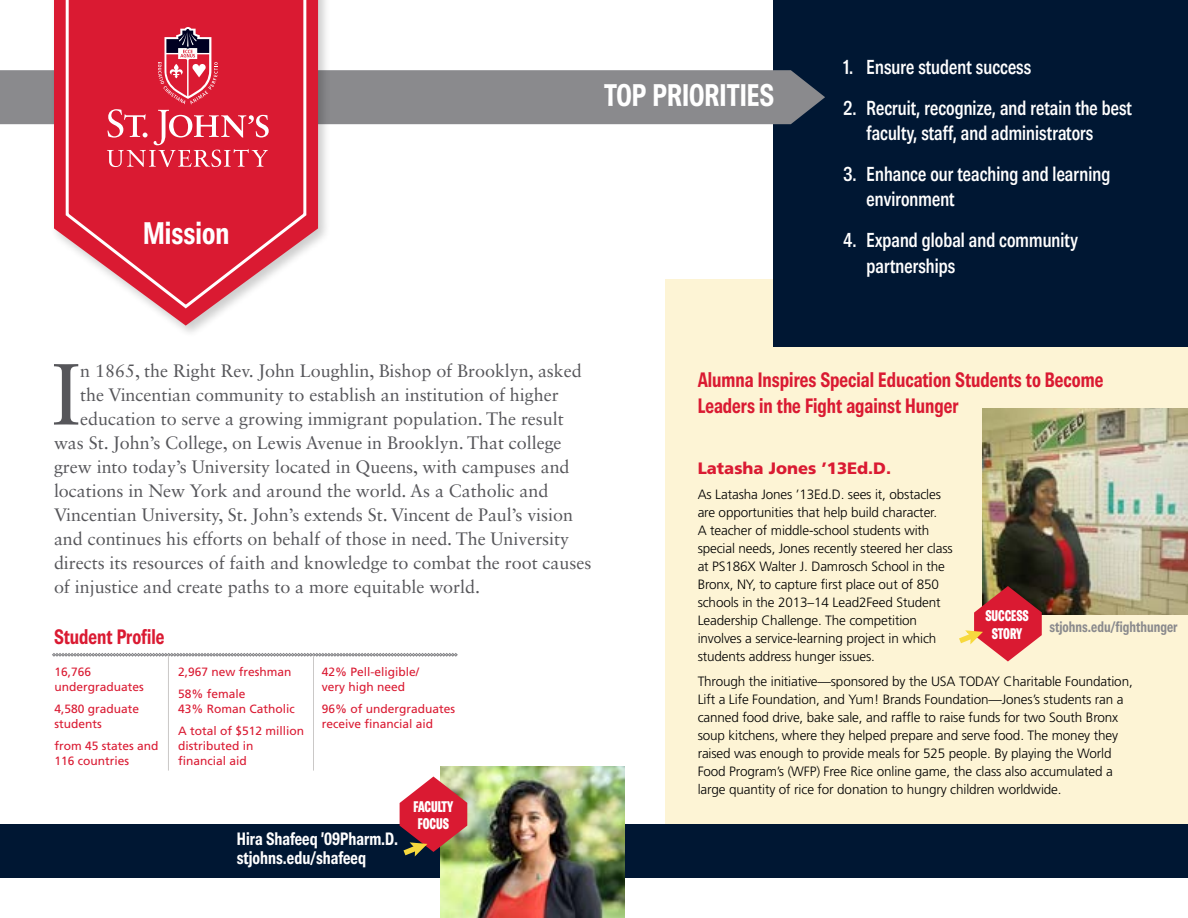
<style>
.page{position:relative;width:1188px;height:918px;background:#fff}
.page>*{position:absolute;margin:0;border:0;box-sizing:border-box;transform-origin:0 0}
.t1{font:86.7px "Sabon LT Std";color:#56565a}
.t2{font:700 condensed 31.5px "Brown";color:#fff}
.t3{font:700 condensed 21px/25.5px "Brown";color:#da1a32}
.t4{font:500 condensed 20.4px/25.5px "Brown";color:#fff}
.t5{font:18px "Sabon LT Std";letter-spacing:-.005em;color:#56565a}
.t6{font:700 condensed 18px/19.5px "Brown";color:#fff}
.t7{font:900 16.5px "Frutiger LT";color:#da1a32}
.t8{font:900 condensed 15.6px/17.7px "Brown";color:#fff;text-align:center}
.t9{font:700 condensed 15px "Brown";color:#8a8a8d}
.t10{font:300 13.5px/18px "Frutiger LT";letter-spacing:-.01em;color:#000}
.t11{font:12px/15px "Frutiger LT";color:#da1a32}
</style>
<div class="page">
<div style="left:665px;top:279px;width:523px;height:569px;background:#fdf4d5"></div>
<img style="left:983px;top:408px;width:205px;height:207px">
<div style="left:0;top:824px;width:1188px;height:54px;background:#001733"></div>
<div style="left:773px;top:0;width:415px;height:347px;background:#001733"></div>
<div style="left:0;top:70px;width:825px;height:54px;background:#8a8a8d"></div>
<div style="left:51px;top:0;width:280px;height:339px;background:#000;opacity:.2"></div>
<svg style="left:54px;top:0;width:264px;height:326px"></svg>
<svg style="left:64px;top:0;width:244px;height:310px;background:#df4256"></svg>
<svg style="left:107px;top:27px;width:162px;height:140px;background:#d8354b"></svg>
<svg style="left:959px;top:586px;width:83px;height:75px"></svg>
<svg style="left:52px;top:653px;width:406px;height:3px"></svg>
<hr style="left:168px;top:656px;width:1px;height:115px;background:#cac8c7">
<hr style="left:313px;top:656px;width:1px;height:115px;background:#cac8c7">
<img style="left:441px;top:767px;width:183px;height:151px">
<svg style="left:400px;top:777px;width:67px;height:82px"></svg>
<h2 class="t2" style="left:143px;top:215px;width:88px">Mission</h2>
<h2 class="t2" style="left:604px;top:78px;width:172px">TOP PRIORITIES</h2>
<h3 class="t4" style="left:844px;top:54px;width:189px">1. Ensure student success</h3>
<h3 class="t4" style="left:867px;top:95px;width:267px;text-indent:-23px">2. Recruit, recognize, and retain the best faculty, staff, and administrators</h3>
<h3 class="t4" style="left:867px;top:161px;width:245px;text-indent:-23px">3. Enhance our teaching and learning environment</h3>
<h3 class="t4" style="left:867px;top:227px;width:213px;text-indent:-23px">4. Expand global and community partnerships</h3>
<h1 class="t1" style="left:52px;top:343px;width:30px">I</h1>
<h3 class="t5" style="left:80px;top:360px;width:503px">n 1865, the Right Rev. John Loughlin, Bishop of Brooklyn, asked</h3>
<h3 class="t5" style="left:80px;top:384px;width:480px">the Vincentian community to establish an institution of higher</h3>
<h3 class="t5" style="left:80px;top:408px;width:485px">education to serve a growing immigrant population. The result</h3>
<h3 class="t5" style="left:54px;top:432px;width:509px">was St. John’s College, on Lewis Avenue in Brooklyn. That college</h3>
<h3 class="t5" style="left:54px;top:456px;width:517px">grew into today’s University located in Queens, with campuses and</h3>
<h3 class="t5" style="left:54px;top:480px;width:496px">locations in New York and around the world. As a Catholic and</h3>
<h3 class="t5" style="left:54px;top:504px;width:521px">Vincentian University, St. John’s extends St. Vincent de Paul’s vision</h3>
<h3 class="t5" style="left:54px;top:528px;width:517px">and continues his efforts on behalf of those in need. The University</h3>
<h3 class="t5" style="left:54px;top:552px;width:539px">directs its resources of faith and knowledge to combat the root causes</h3>
<h3 class="t5" style="left:54px;top:576px;width:428px">of injustice and create paths to a more equitable world.</h3>
<h3 class="t3" style="left:54px;top:624px;width:112px">Student Profile</h3>
<p class="t11" style="left:55px;top:665px;width:91px">16,766 undergraduates</p>
<p class="t11" style="left:55px;top:701px;width:86px">4,580 graduate students</p>
<p class="t11" style="left:55px;top:738px;width:106px">from 45 states and<br>116 countries</p>
<p class="t11" style="left:178px;top:661px;width:115px;line-height:21.8px">2,967 new freshman<br>58% female</p>
<p class="t11" style="left:178px;top:698px;width:128px;line-height:21.8px">43% Roman Catholic<br>A total of $512 million</p>
<p class="t11" style="left:178px;top:738px;width:77px">distributed in financial aid</p>
<p class="t11" style="left:322px;top:665px;width:99px">42% Pell-eligible/ very high need</p>
<p class="t11" style="left:322px;top:701px;width:135px">96% of undergraduates receive financial aid</p>
<p class="t8" style="left:413px;top:797px;width:41px;text-align:left">FACULTY<br>FOCUS</p>
<h3 class="t6" style="left:237px;top:829px;width:163px">Hira Shafeeq ’09Pharm.D. stjohns.edu/shafeeq</h3>
<h3 class="t3" style="left:698px;top:367px;width:407px">Alumna Inspires Special Education Students to Become<br>Leaders in the Fight against Hunger</h3>
<p class="t7" style="left:698px;top:458px;width:195px">Latasha Jones ’13Ed.D.</p>
<p class="t10" style="left:698px;top:486px;width:257px">As Latasha Jones ’13Ed.D. sees it, obstacles are opportunities that help build character.<br>A teacher of middle-school students with special needs, Jones recently steered her class at PS186X Walter J. Damrosch School in the Bronx, NY, to capture first place out of 850 schools in the 2013–14 Lead2Feed Student Leadership Challenge. The competition involves a service-learning project in which students address hunger issues.</p>
<p class="t10" style="left:698px;top:672px;width:437px">Through the initiative—sponsored by the USA TODAY Charitable Foundation, Lift a Life Foundation, and Yum! Brands Foundation—Jones’s students ran a canned food drive, bake sale, and raffle to raise funds for two South Bronx soup kitchens, where they helped prepare and serve food. The money they raised was enough to provide meals for 525 people. By playing the World Food Program’s (WFP) Free Rice online game, the class also accumulated a large quantity of rice for donation to hungry children worldwide.</p>
<p class="t8" style="left:985px;top:607px;width:45px">SUCCESS<br>STORY</p>
<p class="t9" style="left:1050px;top:618px;width:130px">stjohns.edu/fighthunger</p>
</div>
